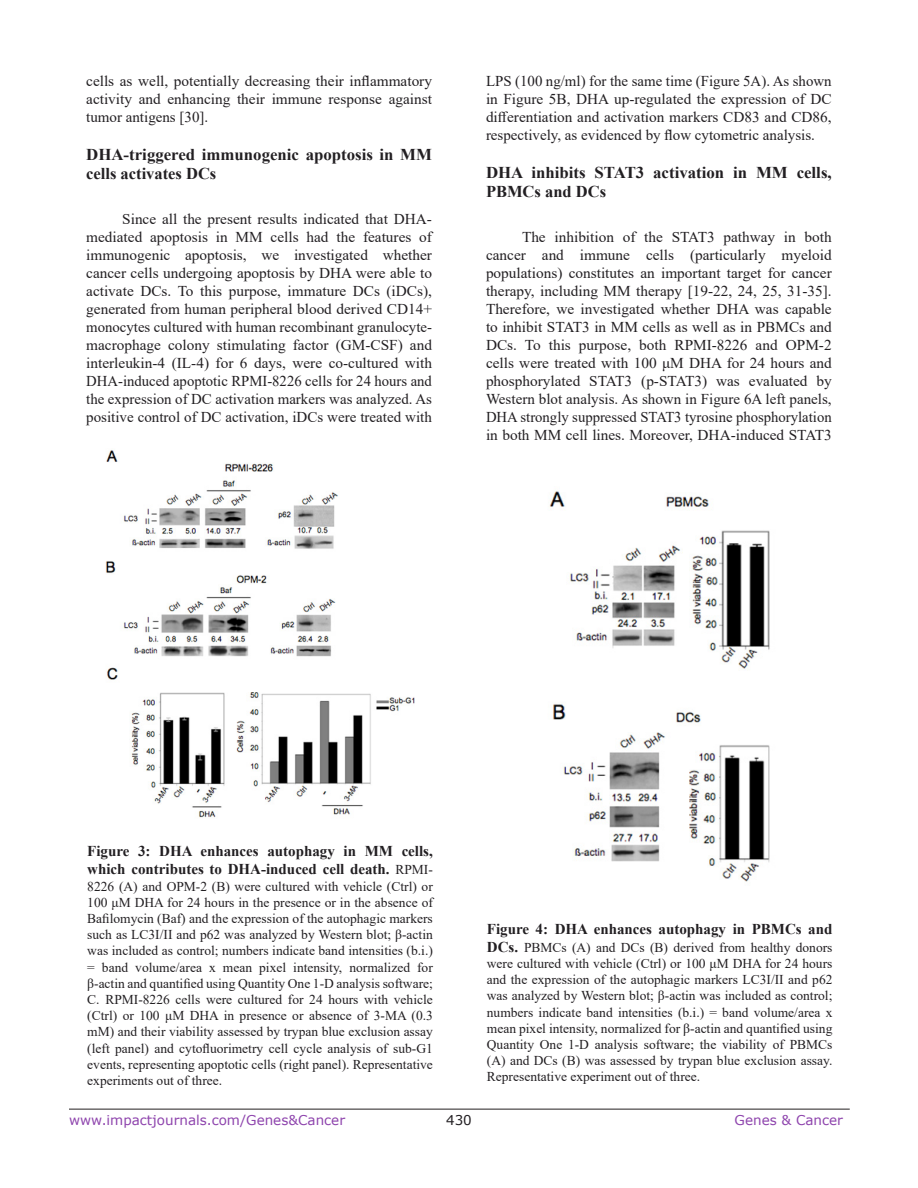
<style>
.page{position:relative;width:918px;height:1188px;background:#fff}
.page>*{position:absolute;margin:0;border:0;box-sizing:border-box;transform-origin:0 0}
.SubHeading{font:700 16.5px/19.8px "Times New Roman";color:#221f22}
.BodyText{font:15px/18px "Times New Roman";color:#221f22;text-align:justify}
.FigureText{font:700 15px/18px "Times New Roman";color:#221f22}
.FigureText-2{font:13.5px/16.2px "Times New Roman";color:#221f22;text-align:justify}
.t1{font:13.5px "Verdana";color:#8e44ad}
.t2{font:13.5px "Verdana";color:#221f22}
.s1{font-weight:400;font-size:13.5px}
.s2{font-weight:700;font-size:15px}
</style>
<div class="page">
<hr style="left:69px;top:1109px;width:781px;height:1px;background:#231f20">
<img style="left:105px;top:450px;width:310px;height:368px">
<img style="left:549px;top:491px;width:221px;height:391px">
<p class="BodyText" style="left:86px;top:71px;width:347px">cells as well, potentially decreasing their inflammatory activity and enhancing their immune response against tumor antigens [30].</p>
<p class="SubHeading" style="left:86px;top:144px;width:347px">DHA-triggered immunogenic apoptosis in MM cells activates DCs</p>
<p class="BodyText" style="left:86px;top:210px;width:347px;text-indent:36px">Since all the present results indicated that DHA&shy;mediated apoptosis in MM cells had the features of immunogenic apoptosis, we investigated whether cancer cells undergoing apoptosis by DHA were able to activate DCs. To this purpose, immature DCs (iDCs), generated from human peripheral blood derived CD14+ monocytes cultured with human recombinant granulocyte&shy;macrophage colony stimulating factor (GM-CSF) and interleukin-4 (IL-4) for 6 days, were co-cultured with DHA-induced apoptotic RPMI-8226 cells for 24 hours and the expression of DC activation markers was analyzed. As positive control of DC activation, iDCs were treated with</p>
<p class="BodyText" style="left:486px;top:71px;width:347px">LPS (100 ng/ml) for the same time (Figure 5A). As shown in Figure 5B, DHA up-regulated the expression of DC differentiation and activation markers CD83 and CD86, respectively, as evidenced by flow cytometric analysis.</p>
<p class="SubHeading" style="left:486px;top:162px;width:347px">DHA inhibits STAT3 activation in MM cells,<br>PBMCs and DCs</p>
<p class="BodyText" style="left:486px;top:228px;width:347px;text-indent:36px">The inhibition of the STAT3 pathway in both cancer and immune cells (particularly myeloid populations) constitutes an important target for cancer therapy, including MM therapy [19-22, 24, 25, 31-35].<br>Therefore, we investigated whether DHA was capable to inhibit STAT3 in MM cells as well as in PBMCs and DCs. To this purpose, both RPMI-8226 and OPM-2 cells were treated with 100 μM DHA for 24 hours and phosphorylated STAT3 (p-STAT3) was evaluated by Western blot analysis. As shown in Figure 6A left panels, DHA strongly suppressed STAT3 tyrosine phosphorylation in both MM cell lines. Moreover, DHA-induced STAT3</p>
<p class="FigureText" style="left:87px;top:842px;width:347px">Figure 3: DHA enhances autophagy in MM cells, which contributes to DHA-induced cell death. <span class="s1">RPMI-</span></p>
<p class="FigureText-2" style="left:87px;top:878px;width:347px">8226 (A) and OPM-2 (B) were cultured with vehicle (Ctrl) or 100 μM DHA for 24 hours in the presence or in the absence of Bafilomycin (Baf) and the expression of the autophagic markers such as LC3I/II and p62 was analyzed by Western blot; β-actin was included as control; numbers indicate band intensities (b.i.) = band volume/area x mean pixel intensity, normalized for β-actin and quantified using Quantity One 1-D analysis software; C. RPMI-8226 cells were cultured for 24 hours with vehicle (Ctrl) or 100 μM DHA in presence or absence of 3-MA (0.3 mM) and their viability assessed by trypan blue exclusion assay (left panel) and cytofluorimetry cell cycle analysis of sub-G1 events, representing apoptotic cells (right panel). Representative experiments out of three.</p>
<p class="FigureText" style="left:487px;top:919px;width:347px">Figure 4: DHA enhances autophagy in PBMCs and</p>
<p class="FigureText-2" style="left:487px;top:939px;width:347px"><span class="s2">DCs.</span> PBMCs (A) and DCs (B) derived from healthy donors were cultured with vehicle (Ctrl) or 100 μM DHA for 24 hours and the expression of the autophagic markers LC3I/II and p62 was analyzed by Western blot; β-actin was included as control; numbers indicate band intensities (b.i.) = band volume/area x mean pixel intensity, normalized for β-actin and quantified using Quantity One 1-D analysis software; the viability of PBMCs (A) and DCs (B) was assessed by trypan blue exclusion assay.<br>Representative experiment out of three.</p>
<p class="t1" style="left:69px;top:1111px;width:278px">www.impactjournals.com/Genes&amp;Cancer</p>
<p class="t2" style="left:446px;top:1111px;width:27px">430</p>
<p class="t1" style="left:735px;top:1111px;width:110px">Genes &amp; Cancer</p>
</div>
